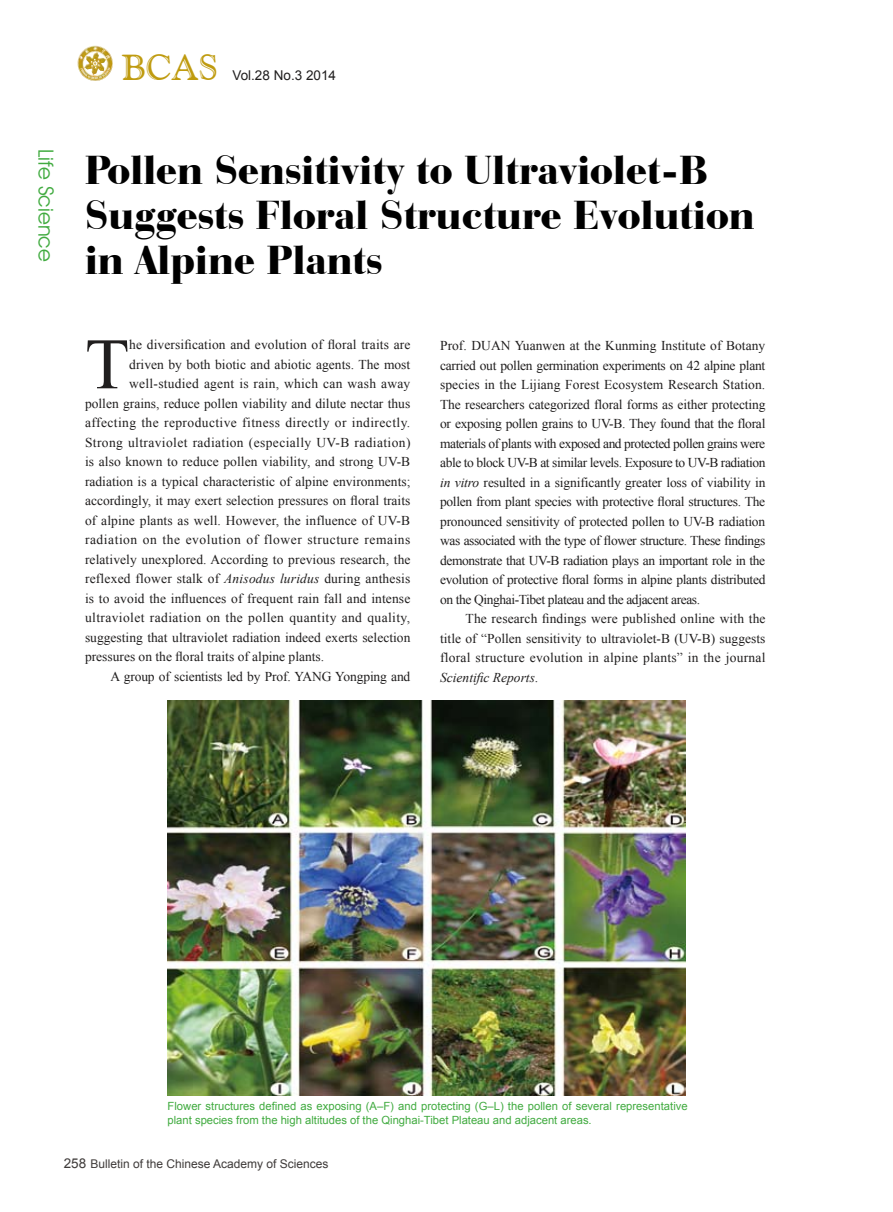
<style>
.page{position:relative;width:893px;height:1212px;background:#fff}
.page>*{position:absolute;margin:0;border:0;box-sizing:border-box;transform-origin:0 0}
.t1{font:72.45px "Times New Roman";color:#201e1e}
.t2{font:900 42px/45px "Bauer Bodoni BT";color:#000}
.t3{font:36px "Goudy Handtooled BT";color:#bf9b0f}
.t4{font:21px "Avant Garde IT Cby BT";color:#41ab40}
.t5{font:13.5px/19.5px "Times New Roman";letter-spacing:.005em;color:#201e1e;text-align:justify}
.t6{font:13.5px "Times New Roman";letter-spacing:.03em;color:#201e1e}
.t7{font:13.5px "Times New Roman";letter-spacing:.04em;color:#201e1e}
.t8{font:13.5px "Arial";color:#201e1e}
.t9{font:12px "Arial";color:#3f3b3a}
.t10{font:11.25px/13.5px "Arial";color:#41ab40}
.s1{font-style:italic}
.s2{font-size:13.5px}
</style>
<div class="page">
<img style="left:78px;top:46px;width:35px;height:35px">
<img style="left:168px;top:701px;width:518px;height:395px">
<h3 class="t4" style="left:59px;top:149px;width:115px;rotate:90deg">Life Science</h3>
<h3 class="t3" style="left:122px;top:45px;width:98px">BCAS</h3>
<p class="t8" style="left:232px;top:66px;width:105px">Vol.28 No.3 2014</p>
<h2 class="t2" style="left:85px;top:146px;width:671px">Pollen Sensitivity to Ultraviolet-B<br>Suggests Floral Structure Evolution in Alpine Plants</h2>
<h1 class="t1" style="left:85px;top:315px;width:46px">T</h1>
<p class="t5" style="left:129px;top:335px;width:283px">he diversification and evolution of floral traits are</p>
<p class="t5" style="left:129px;top:354px;width:283px">driven by both biotic and abiotic agents. The most</p>
<p class="t5" style="left:129px;top:374px;width:283px">well-studied agent is rain, which can wash away</p>
<p class="t5" style="left:85px;top:393px;width:327px">pollen grains, reduce pollen viability and dilute nectar thus</p>
<p class="t6" style="left:85px;top:414px;width:327px">affecting the reproductive fitness directly or indirectly.</p>
<p class="t6" style="left:85px;top:433px;width:327px">Strong ultraviolet radiation (especially UV-B radiation)</p>
<p class="t5" style="left:85px;top:452px;width:327px">is also known to reduce pollen viability, and strong UV-B</p>
<p class="t5" style="left:85px;top:471px;width:327px">radiation is a typical characteristic of alpine environments;</p>
<p class="t5" style="left:85px;top:491px;width:327px">accordingly, it may exert selection pressures on floral traits</p>
<p class="t5" style="left:85px;top:510px;width:327px">of alpine plants as well. However, the influence of UV-B</p>
<p class="t7" style="left:85px;top:531px;width:327px">radiation on the evolution of flower structure remains</p>
<p class="t5" style="left:85px;top:549px;width:327px">relatively unexplored. According to previous research, the</p>
<p class="t5" style="left:85px;top:569px;width:327px">reflexed flower stalk of <span class="s1">Anisodus luridus</span> during anthesis</p>
<p class="t5" style="left:85px;top:588px;width:327px">is to avoid the influences of frequent rain fall and intense</p>
<p class="t6" style="left:85px;top:609px;width:327px">ultraviolet radiation on the pollen quantity and quality,</p>
<p class="t5" style="left:85px;top:627px;width:327px">suggesting that ultraviolet radiation indeed exerts selection</p>
<p class="t5" style="left:85px;top:647px;width:241px">pressures on the floral traits of alpine plants.</p>
<p class="t5" style="left:111px;top:666px;width:301px">A group of scientists led by Prof. YANG Yongping and</p>
<p class="t5" style="left:440px;top:336px;width:327px">Prof. DUAN Yuanwen at the Kunming Institute of Botany carried out pollen germination experiments on 42 alpine plant species in the Lijiang Forest Ecosystem Research Station.<br>The researchers categorized floral forms as either protecting or exposing pollen grains to UV-B. They found that the floral materials of plants with exposed and protected pollen grains were able to block UV-B at similar levels. Exposure to UV-B radiation <span class="s1">in vitro</span> resulted in a significantly greater loss of viability in pollen from plant species with protective floral structures. The pronounced sensitivity of protected pollen to UV-B radiation was associated with the type of flower structure. These findings demonstrate that UV-B radiation plays an important role in the evolution of protective floral forms in alpine plants distributed on the Qinghai-Tibet plateau and the adjacent areas.</p>
<p class="t5" style="left:440px;top:609px;width:327px;text-indent:26px">The research findings were published online with the title of “Pollen sensitivity to ultraviolet-B (UV-B) suggests floral structure evolution in alpine plants” in the journal <span class="s1">Scientific Reports</span>.</p>
<p class="t10" style="left:168px;top:1099px;width:522px">Flower structures defined as exposing (A–F) and protecting (G–L) the pollen of several representative plant species from the high altitudes of the Qinghai-Tibet Plateau and adjacent areas.</p>
<p class="t9" style="left:64px;top:1156px;width:266px"><span class="s2">258</span> Bulletin of the Chinese Academy of Sciences</p>
</div>
